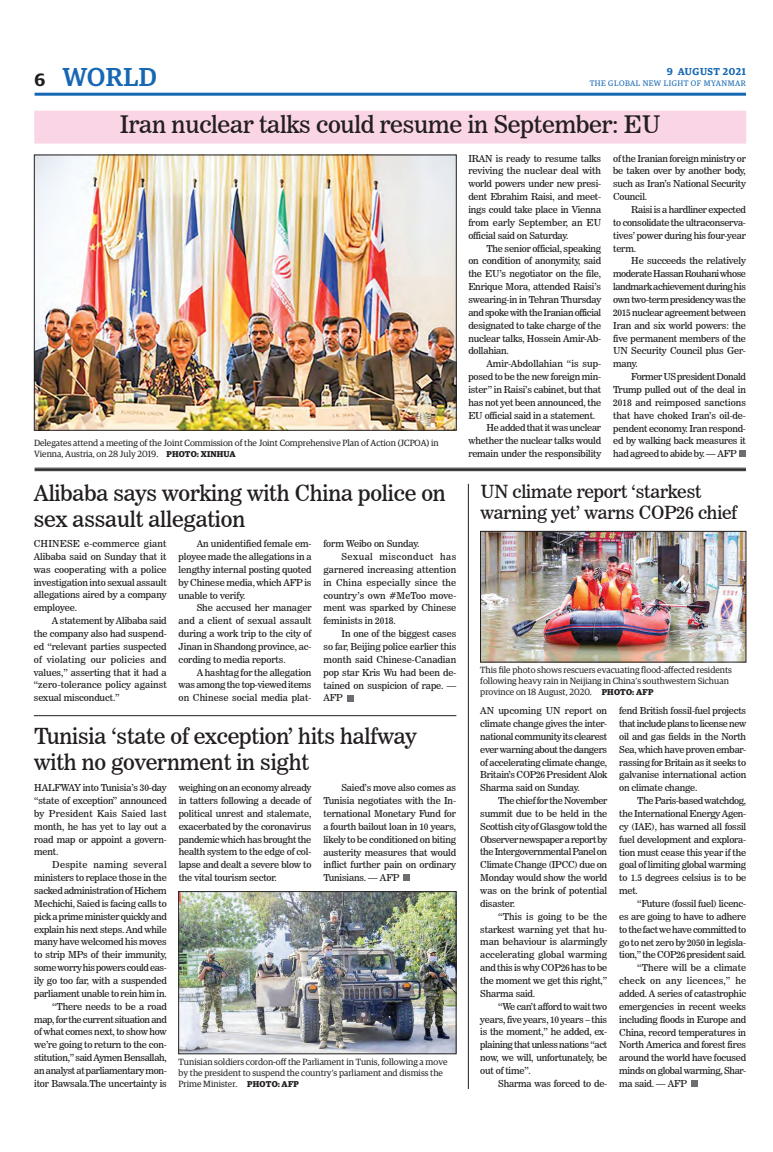
<style>
.page{position:relative;width:773px;height:1152px;background:#fff}
.page>*{position:absolute;margin:0;border:0;box-sizing:border-box;transform-origin:0 0}
.t1{font:500 26px "Guardian Egyp";letter-spacing:.02em;color:#1768b4}
._2_Clm_Head{font:24px "News 706 BT Roman C";letter-spacing:-.01em;color:#231f20}
._2_Clm_Head-2{font:22px/26.4px "News 706 BT Roman C";letter-spacing:-.01em;color:#231f20}
._1_Clm_Head{font:18px/21.6px "News 706 BT Roman C";letter-spacing:-.01em;color:#231f20}
.t2{font:600 18px "Guardian Egyp";color:#231f20}
.t3{font:600 10px "Guardian Egyp";letter-spacing:.055em;color:#1768b4}
._2nd_Body{font:9.5px/12.9px "News 706 BT Roman C";letter-spacing:-.02em;color:#231f20;text-align:justify}
.Normal_Para{font:9.5px/12.9px "News 706 BT Roman C";letter-spacing:-.015em;color:#231f20;text-align:justify}
.t4{font:9px/10.8px "Guardian Egyp";color:#231f20}
.t5{font:8px "Guardian Egyp";letter-spacing:.06em;color:#1768b4}
.s1{font-weight:700;font-size:8.5px}
</style>
<div class="page">
<hr style="left:35px;top:93px;width:711px;height:3px;background:#1768b4">
<div style="left:35px;top:111px;width:711px;height:32px;background:#fad5e5"></div>
<img style="left:36px;top:157px;width:418px;height:271px">
<div style="left:739px;top:451px;width:7px;height:6px;background:#6c6d70"></div>
<hr style="left:35px;top:468px;width:711px;height:1px;background:#231f20">
<hr style="left:35px;top:469px;width:711px;height:1px;background:#231f20">
<hr style="left:35px;top:470px;width:711px;height:1px;background:#231f20">
<img style="left:180px;top:893px;width:274px;height:159px">
<div style="left:178px;top:891px;width:278px;height:163px;border:1px solid #231f20"></div>
<img style="left:482px;top:533px;width:262px;height:127px">
<div style="left:480px;top:531px;width:266px;height:131px;border:1px solid #231f20"></div>
<div style="left:691px;top:1080px;width:6px;height:7px;background:#6c6d70"></div>
<hr style="left:468px;top:484px;width:1px;height:605px;background:#231f20">
<svg style="left:347px;top:695px;width:6px;height:6px"></svg>
<hr style="left:34px;top:715px;width:422px;height:1px;background:#231f20">
<div style="left:403px;top:875px;width:7px;height:6px;background:#6c6d70"></div>
<h3 class="t2" style="left:35px;top:67px;width:12px">6</h3>
<h1 class="t1" style="left:62px;top:59px;width:96px">WORLD</h1>
<p class="t3" style="left:666px;top:64px;width:81px">9 AUGUST 2021</p>
<p class="t5" style="left:589px;top:78px;width:158px">THE GLOBAL NEW LIGHT OF MYANMAR</p>
<p class="_2_Clm_Head" style="left:120px;top:110px;width:542px">Iran nuclear talks could resume in September: EU</p>
<p class="t4" style="left:34px;top:437px;width:406px">Delegates attend a meeting of the Joint Commission of the Joint Comprehensive Plan of Action (JCPOA) in<br>Vienna, Austria, on 28 July 2019. <span class="s1">PHOTO: XINHUA</span></p>
<p class="_2_Clm_Head-2" style="left:34px;top:479px;width:413px">Alibaba says working with China police on sex assault allegation</p>
<p class="Normal_Para" style="left:34px;top:537px;width:134px">CHINESE e-commerce giant Alibaba said on Sunday that it was cooperating with a police investigation into sexual assault allegations aired by a company employee.</p>
<p class="_2nd_Body" style="left:34px;top:614px;width:134px;text-indent:18px">A statement by Alibaba said the company also had suspend&shy;ed “relevant parties suspected of violating our policies and values,” asserting that it had a “zero-tolerance policy against sexual misconduct.”</p>
<p class="_2nd_Body" style="left:179px;top:537px;width:134px;text-indent:18px">An unidentified female em&shy;ployee made the allegations in a lengthy internal posting quoted by Chinese media, which AFP is unable to verify.</p>
<p class="_2nd_Body" style="left:179px;top:601px;width:134px;text-indent:18px">She accused her manager and a client of sexual assault during a work trip to the city of Jinan in Shandong province, ac&shy;cording to media reports.</p>
<p class="_2nd_Body" style="left:179px;top:666px;width:134px;text-indent:18px">A hashtag for the allegation was among the top-viewed items on Chinese social media plat-</p>
<p class="_2nd_Body" style="left:323px;top:537px;width:98px">form Weibo on Sunday.</p>
<p class="_2nd_Body" style="left:323px;top:550px;width:134px;text-indent:18px">Sexual misconduct has garnered increasing attention in China especially since the country’s own #MeToo move&shy;ment was sparked by Chinese feminists in 2018.</p>
<p class="_2nd_Body" style="left:323px;top:627px;width:134px;text-indent:18px">In one of the biggest cases so far, Beijing police earlier this month said Chinese-Canadian pop star Kris Wu had been de&shy;tained on suspicion of rape. — AFP</p>
<p class="_2_Clm_Head-2" style="left:34px;top:723px;width:384px">Tunisia ‘state of exception’ hits halfway with no government in sight</p>
<p class="Normal_Para" style="left:34px;top:781px;width:134px">HALFWAY into Tunisia’s 30-day “state of exception” announced by President Kais Saied last month, he has yet to lay out a road map or appoint a govern&shy;ment.</p>
<p class="_2nd_Body" style="left:34px;top:858px;width:134px;text-indent:18px">Despite naming several ministers to replace those in the sacked administration of Hichem Mechichi, Saied is facing calls to pick a prime minister quickly and explain his next steps. And while many have welcomed his moves to strip MPs of their immunity, some worry his powers could eas&shy;ily go too far, with a suspended parliament unable to rein him in.</p>
<p class="_2nd_Body" style="left:34px;top:1000px;width:134px;text-indent:18px">“There needs to be a road map, for the current situation and of what comes next, to show how we’re going to return to the con&shy;stitution,” said Aymen Bensallah, an analyst at parliamentary mon&shy;itor Bawsala.The uncertainty is</p>
<p class="_2nd_Body" style="left:179px;top:781px;width:134px">weighing on an economy already in tatters following a decade of political unrest and stalemate, exacerbated by the coronavirus pandemic which has brought the health system to the edge of col&shy;lapse and dealt a severe blow to the vital tourism sector.</p>
<p class="_2nd_Body" style="left:323px;top:781px;width:134px;text-indent:18px">Saied’s move also comes as Tunisia negotiates with the In&shy;ternational Monetary Fund for a fourth bailout loan in 10 years, likely to be conditioned on biting austerity measures that would inflict further pain on ordinary Tunisians. — AFP</p>
<p class="t4" style="left:179px;top:1056px;width:270px">Tunisian soldiers cordon-off the Parliament in Tunis, following a move by the president to suspend the country’s parliament and dismiss the<br>Prime Minister. <span class="s1">PHOTO: AFP</span></p>
<p class="Normal_Para" style="left:468px;top:152px;width:134px">IRAN is ready to resume talks reviving the nuclear deal with world powers under new presi&shy;dent Ebrahim Raisi, and meet&shy;ings could take place in Vienna from early September, an EU official said on Saturday.</p>
<p class="_2nd_Body" style="left:468px;top:242px;width:134px;text-indent:18px">The senior official, speaking on condition of anonymity, said the EU’s negotiator on the file, Enrique Mora, attended Raisi’s swearing-in in Tehran Thursday and spoke with the Iranian official designated to take charge of the nuclear talks, Hossein Amir-Ab&shy;dollahian.</p>
<p class="_2nd_Body" style="left:468px;top:357px;width:134px;text-indent:18px">Amir-Abdollahian “is sup&shy;posed to be the new foreign min&shy;ister” in Raisi’s cabinet, but that has not yet been announced, the EU official said in a statement.</p>
<p class="_2nd_Body" style="left:468px;top:422px;width:134px;text-indent:18px">He added that it was unclear whether the nuclear talks would remain under the responsibility</p>
<p class="_2nd_Body" style="left:613px;top:152px;width:134px">of the Iranian foreign ministry or be taken over by another body, such as Iran’s National Security Council.</p>
<p class="_2nd_Body" style="left:613px;top:203px;width:134px;text-indent:18px">Raisi is a hardliner expected to consolidate the ultraconserva&shy;tives’ power during his four-year term.</p>
<p class="_2nd_Body" style="left:613px;top:255px;width:134px;text-indent:18px">He succeeds the relatively moderate Hassan Rouhani whose landmark achievement during his own two-term presidency was the 2015 nuclear agreement between Iran and six world powers: the five permanent members of the UN Security Council plus Ger&shy;many.</p>
<p class="_2nd_Body" style="left:613px;top:370px;width:134px;text-indent:18px">Former US president Donald Trump pulled out of the deal in 2018 and reimposed sanctions that have choked Iran’s oil-de&shy;pendent economy. Iran respond&shy;ed by walking back measures it had agreed to abide by. — AFP</p>
<p class="_1_Clm_Head" style="left:480px;top:480px;width:258px">UN climate report ‘starkest warning yet’ warns COP26 chief</p>
<p class="t4" style="left:480px;top:664px;width:253px">This file photo shows rescuers evacuating flood-affected residents following heavy rain in Neijiang in China’s southwestern Sichuan province on 18 August, 2020. <span class="s1">PHOTO: AFP</span></p>
<p class="Normal_Para" style="left:480px;top:704px;width:128px">AN upcoming UN report on climate change gives the inter&shy;national community its clearest ever warning about the dangers of accelerating climate change, Britain’s COP26 President Alok Sharma said on Sunday.</p>
<p class="_2nd_Body" style="left:480px;top:794px;width:128px;text-indent:18px">The chief for the November summit due to be held in the Scottish city of Glasgow told the Observer newspaper a report by the Intergovernmental Panel on Climate Change (IPCC) due on Monday would show the world was on the brink of potential disaster.</p>
<p class="_2nd_Body" style="left:480px;top:910px;width:128px;text-indent:18px">“This is going to be the starkest warning yet that hu&shy;man behaviour is alarmingly accelerating global warming and this is why COP26 has to be the moment we get this right,” Sharma said.</p>
<p class="_2nd_Body" style="left:480px;top:1000px;width:128px;text-indent:18px">“We can’t afford to wait two years, five years, 10 years – this is the moment,” he added, ex&shy;plaining that unless nations “act now, we will, unfortunately, be out of time”.</p>
<p class="_2nd_Body" style="left:498px;top:1077px;width:110px">Sharma was forced to de-</p>
<p class="_2nd_Body" style="left:619px;top:704px;width:128px">fend British fossil-fuel projects that include plans to license new oil and gas fields in the North Sea, which have proven embar&shy;rassing for Britain as it seeks to galvanise international action on climate change.</p>
<p class="_2nd_Body" style="left:619px;top:794px;width:128px;text-indent:18px">The Paris-based watchdog, the International Energy Agen&shy;cy (IAE), has warned all fossil fuel development and explora&shy;tion must cease this year if the goal of limiting global warming to 1.5 degrees celsius is to be met.</p>
<p class="_2nd_Body" style="left:619px;top:897px;width:128px;text-indent:18px">“Future (fossil fuel) licenc&shy;es are going to have to adhere to the fact we have committed to go to net zero by 2050 in legisla&shy;tion,” the COP26 president said.</p>
<p class="_2nd_Body" style="left:619px;top:961px;width:128px;text-indent:18px">“There will be a climate check on any licences,” he added. A series of catastrophic emergencies in recent weeks including floods in Europe and China, record temperatures in North America and forest fires around the world have focused minds on global warming, Shar&shy;ma said. — AFP</p>
</div>
